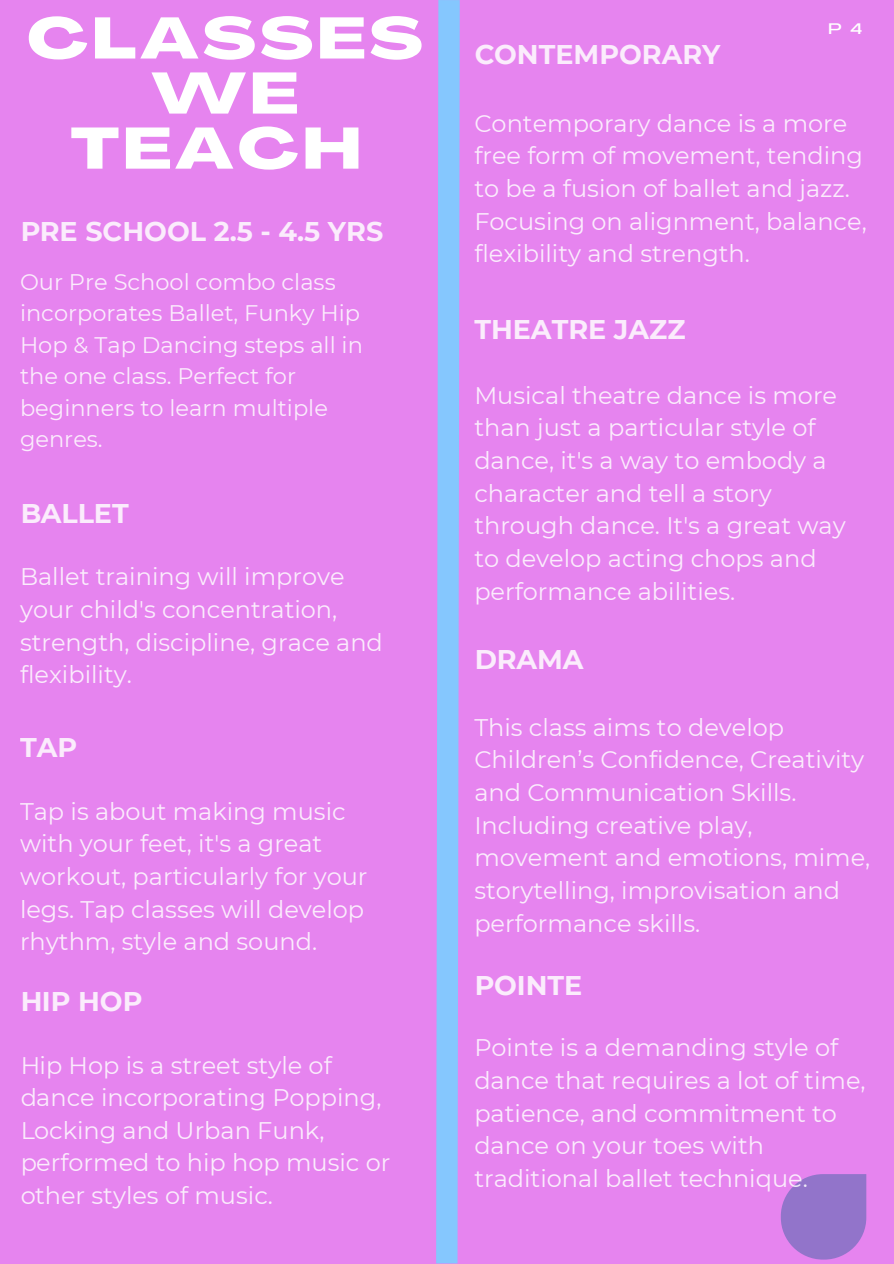
<style>
.page{position:relative;width:894px;height:1264px;background:#fff}
.page>*{position:absolute;margin:0;border:0;box-sizing:border-box;transform-origin:0 0}
.t1{font:800 57.45px/55.1px "Agrandir Grand";letter-spacing:.07em;color:#fff;text-align:center}
.t2{font:700 27px "Montserrat";color:#fff}
.t3{font:24px/32.7px "Montserrat";color:#fff}
.t4{font:22.5px/31.5px "Montserrat";color:#fff}
.t5{font:500 15px "Agrandir Grand";color:#fff}
</style>
<div class="page">
<div style="left:0;top:0;width:893px;height:1263px;background:#e684ef"></div>
<svg style="left:780px;top:1174px;width:86px;height:85px"></svg>
<svg style="left:436px;top:0;width:24px;height:1263px;background:#8fbffc"></svg>
<p class="t1" style="left:27px;top:17px;width:397px">CLASSES<br>WE<br>TEACH</p>
<p class="t2" style="left:20px;top:215px;width:364px">PRE SCHOOL 2.5 - 4.5 YRS</p>
<p class="t4" style="left:20px;top:266px;width:344px">Our Pre School combo class incorporates Ballet, Funky Hip<br>Hop &amp; Tap Dancing steps all in the one class. Perfect for beginners to learn multiple genres.</p>
<p class="t2" style="left:20px;top:497px;width:110px">BALLET</p>
<p class="t3" style="left:20px;top:560px;width:364px">Ballet training will improve your child's concentration, strength, discipline, grace and flexibility.</p>
<p class="t2" style="left:20px;top:730px;width:59px">TAP</p>
<p class="t3" style="left:20px;top:795px;width:349px">Tap is about making music with your feet, it's a great workout, particularly for your legs. Tap classes will develop rhythm, style and sound.</p>
<p class="t2" style="left:20px;top:984px;width:124px">HIP HOP</p>
<p class="t3" style="left:20px;top:1048px;width:372px">Hip Hop is a street style of dance incorporating Popping,<br>Locking and Urban Funk, performed to hip hop music or other styles of music.</p>
<p class="t2" style="left:474px;top:38px;width:248px">CONTEMPORARY</p>
<h1 class="t5" style="left:828px;top:22px;width:35px">P 4</h1>
<p class="t3" style="left:474px;top:107px;width:394px">Contemporary dance is a more free form of movement, tending to be a fusion of ballet and jazz.<br>Focusing on alignment, balance, flexibility and strength.</p>
<p class="t2" style="left:474px;top:313px;width:212px">THEATRE JAZZ</p>
<p class="t3" style="left:474px;top:379px;width:373px">Musical theatre dance is more than just a particular style of dance, it's a way to embody a character and tell a story through dance. It's a great way to develop acting chops and performance abilities.</p>
<p class="t2" style="left:474px;top:642px;width:111px">DRAMA</p>
<p class="t3" style="left:474px;top:711px;width:397px">This class aims to develop<br>Children’s Confidence, Creativity and Communication Skills.<br>Including creative play, movement and emotions, mime, storytelling, improvisation and performance skills.</p>
<p class="t2" style="left:474px;top:968px;width:109px">POINTE</p>
<p class="t3" style="left:474px;top:1031px;width:392px">Pointe is a demanding style of dance that requires a lot of time, patience, and commitment to dance on your toes with traditional ballet technique.</p>
</div>
